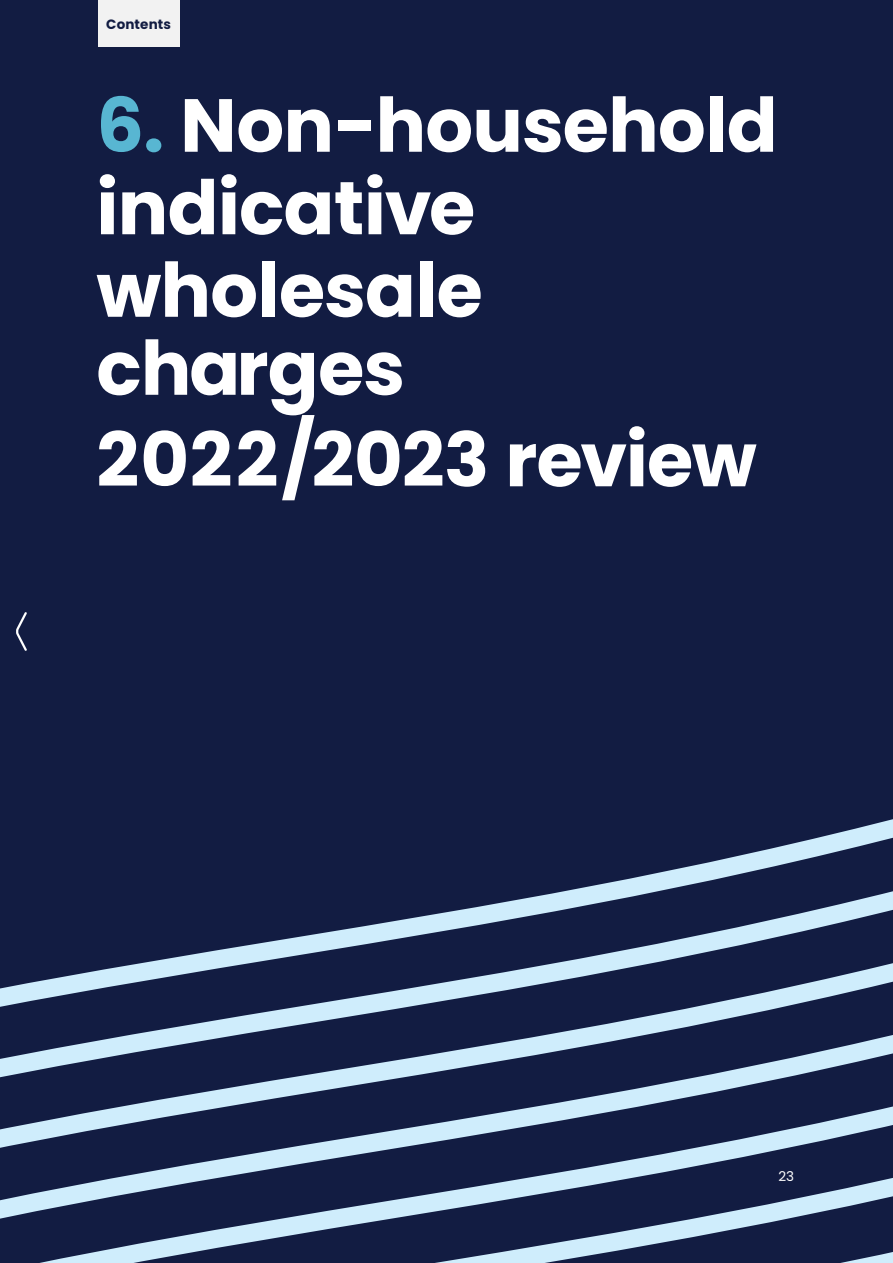
<style>
.page{position:relative;width:893px;height:1263px;background:#121c42}
.page>*{position:absolute;margin:0;border:0;box-sizing:border-box;transform-origin:0 0}
.t1{font:700 75px/81px "Poppins";letter-spacing:-.01em;color:#fff}
.t2{font:700 13.5px "Poppins";letter-spacing:.01em;color:#121c42}
.t3{font:13.5px "Poppins";color:#fff}
.s1{color:#58b6d2}
</style>
<div class="page">
<svg style="left:0;top:819px;width:893px;height:444px"></svg>
<div style="left:98px;top:0;width:81px;height:46px;background:#f2f2f2"></div>
<svg style="left:16px;top:612px;width:11px;height:39px"></svg>
<p class="t2" style="left:106px;top:17px;width:66px">Contents</p>
<p class="t1" style="left:96px;top:85px;width:683px"><span class="s1">6.</span> Non-household indicative wholesale charges</p>
<p class="t1" style="left:96px;top:420px;width:662px">2022/2023 review</p>
<p class="t3" style="left:778px;top:1168px;width:17px">23</p>
</div>
